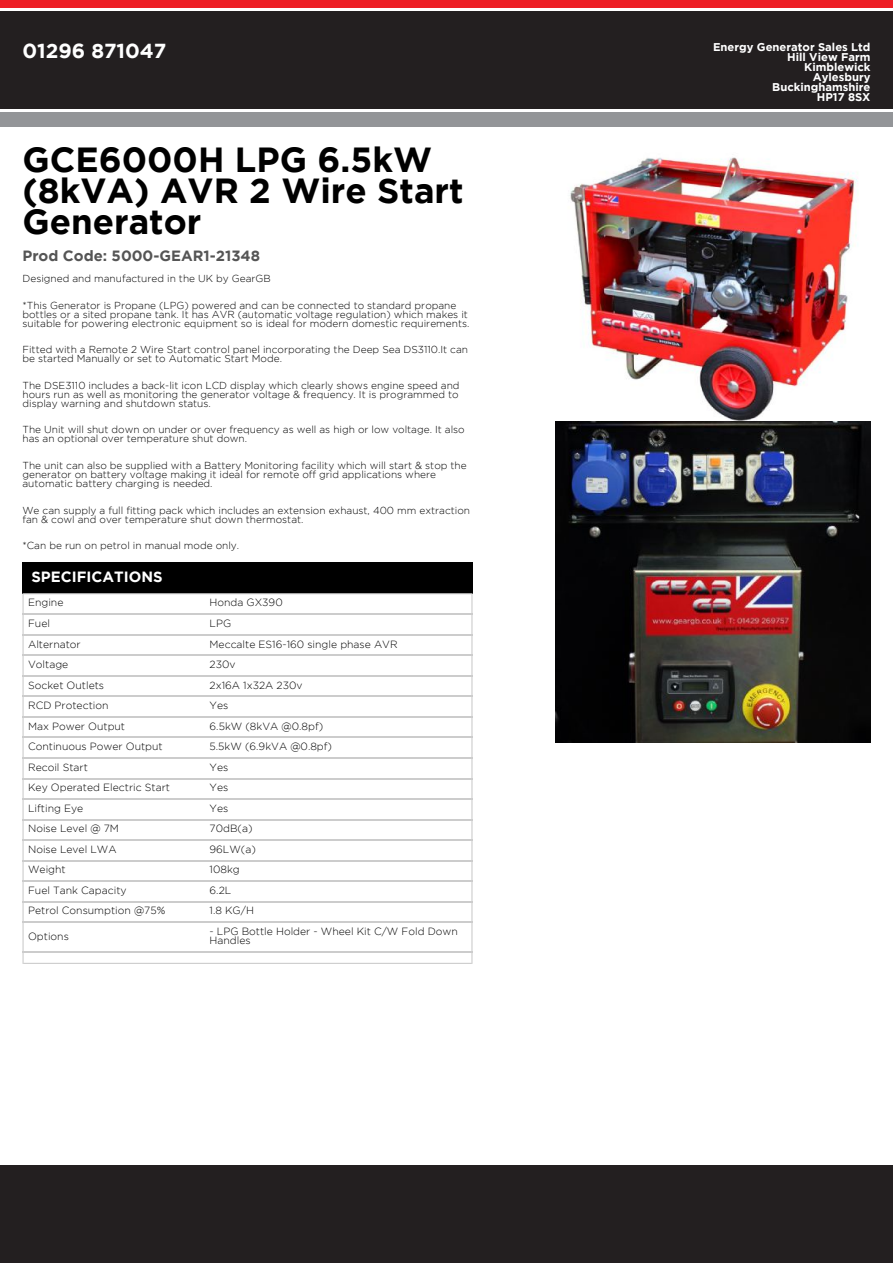
<style>
.page{position:relative;width:893px;height:1263px;background:#fff}
.page>*{position:absolute;margin:0;border:0;box-sizing:border-box;transform-origin:0 0}
.t1{font:700 34.8px/31px "Gotham";color:#000}
.t2{font:700 20.25px "Gotham";color:#fff}
.t3{font:700 14.85px "Gotham";color:#555}
.t4{font:700 14.85px "Gotham";color:#fff}
.t5{font:700 11.25px/10.1px "Gotham";color:#fff;text-align:right}
.t6{font:300 10.5px/9.3px "Gotham";color:#000}
.t7{font:300 10.2px/9px "Gotham";color:#000}
</style>
<div class="page">
<div style="left:0;top:0;width:893px;height:8px;background:#ed1f26"></div>
<div style="left:0;top:12px;width:893px;height:97px;background:#231f20"></div>
<div style="left:0;top:1166px;width:893px;height:97px;background:#231f20"></div>
<div style="left:0;top:112px;width:893px;height:15px;background:#939598"></div>
<div style="left:22px;top:562px;width:450px;height:31px;background:#000"></div>
<svg style="left:22px;top:593px;width:450px;height:371px"></svg>
<hr style="left:22px;top:614px;width:183px;height:1px;background:#ccc">
<hr style="left:204px;top:614px;width:268px;height:1px;background:#ccc">
<hr style="left:22px;top:634px;width:183px;height:1px;background:#ccc">
<hr style="left:204px;top:634px;width:268px;height:1px;background:#ccc">
<hr style="left:22px;top:655px;width:183px;height:1px;background:#ccc">
<hr style="left:204px;top:655px;width:268px;height:1px;background:#ccc">
<hr style="left:22px;top:675px;width:183px;height:1px;background:#ccc">
<hr style="left:204px;top:675px;width:268px;height:1px;background:#ccc">
<hr style="left:22px;top:696px;width:183px;height:1px;background:#ccc">
<hr style="left:204px;top:696px;width:268px;height:1px;background:#ccc">
<hr style="left:22px;top:716px;width:183px;height:1px;background:#ccc">
<hr style="left:204px;top:716px;width:268px;height:1px;background:#ccc">
<hr style="left:22px;top:737px;width:183px;height:1px;background:#ccc">
<hr style="left:204px;top:737px;width:268px;height:1px;background:#ccc">
<hr style="left:22px;top:757px;width:183px;height:1px;background:#ccc">
<hr style="left:204px;top:757px;width:268px;height:1px;background:#ccc">
<hr style="left:22px;top:778px;width:183px;height:1px;background:#ccc">
<hr style="left:204px;top:778px;width:268px;height:1px;background:#ccc">
<hr style="left:22px;top:798px;width:183px;height:2px;background:#ccc">
<hr style="left:204px;top:798px;width:268px;height:2px;background:#ccc">
<hr style="left:22px;top:819px;width:183px;height:1px;background:#ccc">
<hr style="left:204px;top:819px;width:268px;height:1px;background:#ccc">
<hr style="left:22px;top:839px;width:183px;height:2px;background:#ccc">
<hr style="left:204px;top:839px;width:268px;height:2px;background:#ccc">
<hr style="left:22px;top:860px;width:183px;height:1px;background:#ccc">
<hr style="left:204px;top:860px;width:268px;height:1px;background:#ccc">
<hr style="left:22px;top:881px;width:183px;height:1px;background:#ccc">
<hr style="left:204px;top:881px;width:268px;height:1px;background:#ccc">
<hr style="left:22px;top:901px;width:183px;height:1px;background:#ccc">
<hr style="left:204px;top:901px;width:268px;height:1px;background:#ccc">
<hr style="left:22px;top:922px;width:183px;height:1px;background:#ccc">
<hr style="left:204px;top:922px;width:268px;height:1px;background:#ccc">
<hr style="left:22px;top:951px;width:183px;height:2px;background:#ccc">
<hr style="left:204px;top:951px;width:268px;height:2px;background:#ccc">
<img style="left:555px;top:157px;width:315px;height:585px">
<h2 class="t2" style="left:22px;top:43px;width:145px">01296 871047</h2>
<p class="t5" style="left:713px;top:43px;width:159px">Energy Generator Sales Ltd<br>Hill View Farm<br>Kimblewick<br>Aylesbury<br>Buckinghamshire<br>HP17 8SX</p>
<h1 class="t1" style="left:22px;top:146px;width:443px">GCE6000H LPG 6.5kW (8kVA) AVR 2 Wire Start<br>Generator</h1>
<h3 class="t3" style="left:22px;top:250px;width:239px">Prod Code: 5000-GEAR1-21348</h3>
<p class="t7" style="left:22px;top:275px;width:250px">Designed and manufactured in the UK by GearGB</p>
<p class="t7" style="left:22px;top:301px;width:448px">*This Generator is Propane (LPG) powered and can be connected to standard propane bottles or a sited propane tank. It has AVR (automatic voltage regulation) which makes it suitable for powering electronic equipment so is ideal for modern domestic requirements.</p>
<p class="t7" style="left:22px;top:346px;width:447px">Fitted with a Remote 2 Wire Start control panel incorporating the Deep Sea DS3110.It can be started Manually or set to Automatic Start Mode.</p>
<p class="t7" style="left:22px;top:381px;width:439px;text-align:justify">The DSE3110 includes a back-lit icon LCD display which clearly shows engine speed and hours run as well as monitoring the generator voltage &amp; frequency. It is programmed to display warning and shutdown status.</p>
<p class="t7" style="left:22px;top:426px;width:444px">The Unit will shut down on under or over frequency as well as high or low voltage. It also has an optional over temperature shut down.</p>
<p class="t7" style="left:22px;top:462px;width:446px">The unit can also be supplied with a Battery Monitoring facility which will start &amp; stop the generator on battery voltage making it ideal for remote off grid applications where automatic battery charging is needed.</p>
<p class="t7" style="left:22px;top:506px;width:449px">We can supply a full fitting pack which includes an extension exhaust, 400 mm extraction fan &amp; cowl and over temperature shut down thermostat.</p>
<p class="t7" style="left:22px;top:542px;width:218px">*Can be run on petrol in manual mode only.</p>
<h3 class="t4" style="left:32px;top:571px;width:133px">SPECIFICATIONS</h3>
<p class="t6" style="left:28px;top:599px;width:37px">Engine</p>
<p class="t6" style="left:210px;top:599px;width:75px">Honda GX390</p>
<p class="t6" style="left:28px;top:619px;width:23px">Fuel</p>
<p class="t6" style="left:210px;top:619px;width:23px">LPG</p>
<p class="t6" style="left:28px;top:640px;width:54px">Alternator</p>
<p class="t6" style="left:210px;top:640px;width:189px">Meccalte ES16-160 single phase AVR</p>
<p class="t6" style="left:28px;top:660px;width:42px">Voltage</p>
<p class="t6" style="left:210px;top:660px;width:27px">230v</p>
<p class="t6" style="left:28px;top:681px;width:78px">Socket Outlets</p>
<p class="t6" style="left:210px;top:681px;width:94px">2x16A 1x32A 230v</p>
<p class="t6" style="left:28px;top:701px;width:82px">RCD Protection</p>
<p class="t6" style="left:210px;top:701px;width:20px">Yes</p>
<p class="t6" style="left:28px;top:722px;width:98px">Max Power Output</p>
<p class="t6" style="left:210px;top:722px;width:115px">6.5kW (8kVA @0.8pf)</p>
<p class="t6" style="left:28px;top:742px;width:136px">Continuous Power Output</p>
<p class="t6" style="left:210px;top:742px;width:124px">5.5kW (6.9kVA @0.8pf)</p>
<p class="t6" style="left:28px;top:763px;width:61px">Recoil Start</p>
<p class="t6" style="left:210px;top:763px;width:20px">Yes</p>
<p class="t6" style="left:28px;top:783px;width:143px">Key Operated Electric Start</p>
<p class="t6" style="left:210px;top:783px;width:20px">Yes</p>
<p class="t6" style="left:28px;top:804px;width:57px">Lifting Eye</p>
<p class="t6" style="left:210px;top:804px;width:20px">Yes</p>
<p class="t6" style="left:28px;top:825px;width:92px">Noise Level @ 7M</p>
<p class="t6" style="left:210px;top:825px;width:44px">70dB(a)</p>
<p class="t6" style="left:28px;top:845px;width:90px">Noise Level LWA</p>
<p class="t6" style="left:210px;top:845px;width:48px">96LW(a)</p>
<p class="t6" style="left:28px;top:866px;width:39px">Weight</p>
<p class="t6" style="left:210px;top:866px;width:32px">108kg</p>
<p class="t6" style="left:28px;top:886px;width:100px">Fuel Tank Capacity</p>
<p class="t6" style="left:210px;top:886px;width:23px">6.2L</p>
<p class="t6" style="left:28px;top:907px;width:139px">Petrol Consumption @75%</p>
<p class="t6" style="left:210px;top:907px;width:46px">1.8 KG/H</p>
<p class="t6" style="left:28px;top:932px;width:42px">Options</p>
<p class="t6" style="left:210px;top:927px;width:250px">- LPG Bottle Holder - Wheel Kit C/W Fold Down<br>Handles</p>
</div>
